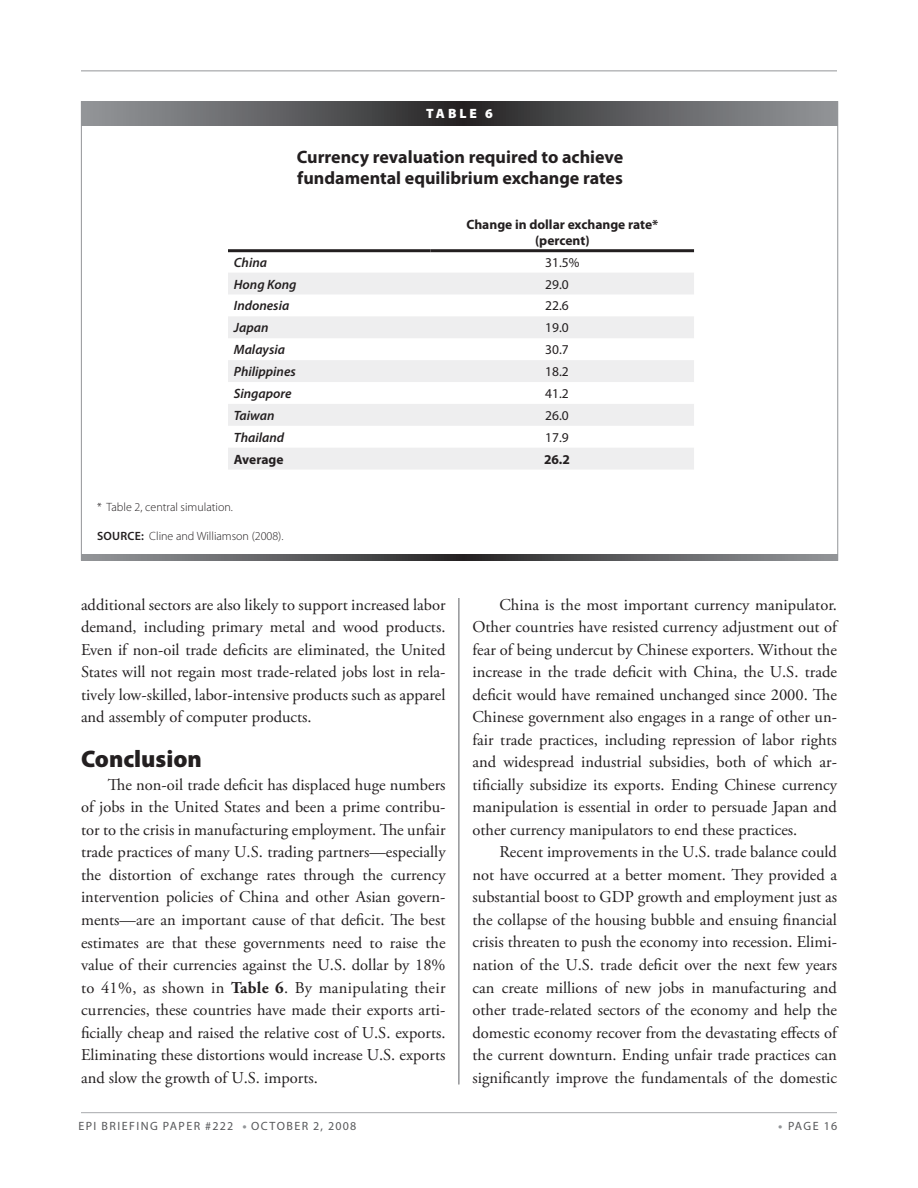
<style>
.page{position:relative;width:918px;height:1188px;background:#fff}
.page>*{position:absolute;margin:0;border:0;box-sizing:border-box;transform-origin:0 0}
.t1{font:900 24px "Myriad Pro";color:#231f20}
.t2{font:700 18px/21.6px "Myriad Pro";color:#231f20}
.t3{font:16.5px/22.5px "Adobe Garamond Pro";color:#231f20;text-align:justify}
.t4{font:italic 600 13.5px "Myriad Pro";color:#231f20}
.t5{font:700 13.5px/16.2px "Myriad Pro";color:#231f20;text-align:center}
.t6{font:13.5px "Myriad Pro";color:#231f20}
.t7{font:900 13.5px "Myriad Pro";letter-spacing:.22em;color:#fff}
.t8{font:300 12px "Myriad Pro";color:#231f20}
.t9{font:12px "Myriad Pro";letter-spacing:.12em;color:#57585a}
.t10{font:12px "Myriad Pro";letter-spacing:.1em;color:#57585a}
.s1{font-weight:600}
.s2{font-weight:700}
.s3{font-family:"Monotype Corsiva";font-size:7.5px;color:#939598}
</style>
<div class="page">
<hr style="left:81px;top:1112px;width:756px;height:1px;background:#a8a9ad">
<hr style="left:81px;top:70px;width:756px;height:1px;background:#939598">
<hr style="left:458px;top:104px;width:2px;height:980px;background:#939598">
<div style="left:450px;top:558px;width:19px;height:40px;background:#fff"></div>
<div style="left:81px;top:101px;width:757px;height:460px;background:#fff;border:1px solid #939598"></div>
<svg style="left:81px;top:554px;width:757px;height:6px"></svg>
<svg style="left:81px;top:101px;width:757px;height:24px"></svg>
<svg style="left:228px;top:273px;width:466px;height:196px;fill:#eeeeef"></svg>
<hr style="left:228px;top:249px;width:203px;height:3px;background:#231f20">
<hr style="left:431px;top:249px;width:263px;height:3px;background:#231f20">
<p class="t7" style="left:426px;top:106px;width:68px">table 6</p>
<p class="t2" style="left:297px;top:145px;width:328px">Currency revaluation required to achieve fundamental equilibrium exchange rates</p>
<p class="t5" style="left:466px;top:216px;width:193px">Change in dollar exchange rate* (percent)</p>
<p class="t4" style="left:234px;top:254px;width:35px">China</p>
<p class="t6" style="left:545px;top:254px;width:36px">31.5%</p>
<p class="t4" style="left:234px;top:275px;width:64px">Hong Kong</p>
<p class="t6" style="left:545px;top:276px;width:25px">29.0</p>
<p class="t4" style="left:234px;top:297px;width:57px">Indonesia</p>
<p class="t6" style="left:545px;top:298px;width:25px">22.6</p>
<p class="t4" style="left:234px;top:319px;width:36px">Japan</p>
<p class="t6" style="left:545px;top:320px;width:25px">19.0</p>
<p class="t4" style="left:234px;top:341px;width:53px">Malaysia</p>
<p class="t6" style="left:545px;top:341px;width:25px">30.7</p>
<p class="t4" style="left:234px;top:363px;width:64px">Philippines</p>
<p class="t6" style="left:545px;top:363px;width:25px">18.2</p>
<p class="t4" style="left:234px;top:385px;width:59px">Singapore</p>
<p class="t6" style="left:545px;top:385px;width:25px">41.2</p>
<p class="t4" style="left:234px;top:407px;width:42px">Taiwan</p>
<p class="t6" style="left:545px;top:407px;width:25px">26.0</p>
<p class="t4" style="left:234px;top:429px;width:52px">Thailand</p>
<p class="t6" style="left:545px;top:429px;width:25px">17.9</p>
<p class="t5" style="left:234px;top:451px;width:51px">Average</p>
<p class="t5" style="left:544px;top:451px;width:27px">26.2</p>
<p class="t8" style="left:97px;top:500px;width:137px">* Table 2, central simulation.</p>
<p class="t8" style="left:97px;top:529px;width:188px"><span class="s1">SOURCE:</span> Cline and Williamson (2008).</p>
<p class="t3" style="left:81px;top:594px;width:366px">additional sectors are also likely to support increased labor demand, including primary metal and wood products.<br>Even if non-oil trade deficits are eliminated, the United States will not regain most trade-related jobs lost in rela&shy;tively low-skilled, labor-intensive products such as apparel and assembly of computer products.</p>
<h1 class="t1" style="left:81px;top:746px;width:122px">Conclusion</h1>
<p class="t3" style="left:81px;top:774px;width:366px;text-indent:27px">The non-oil trade deficit has displaced huge numbers of jobs in the United States and been a prime contribu&shy;tor to the crisis in manufacturing employment. The unfair trade practices of many U.S. trading partners—especially the distortion of exchange rates through the currency intervention policies of China and other Asian govern&shy;ments—are an important cause of that deficit. The best estimates are that these governments need to raise the value of their currencies against the U.S. dollar by 18% to 41%, as shown in <span class="s2">Table 6</span>. By manipulating their currencies, these countries have made their exports arti&shy;ficially cheap and raised the relative cost of U.S. exports.<br>Eliminating these distortions would increase U.S. exports and slow the growth of U.S. imports.</p>
<p class="t3" style="left:472px;top:594px;width:366px;text-indent:27px">China is the most important currency manipulator.<br>Other countries have resisted currency adjustment out of fear of being undercut by Chinese exporters. Without the increase in the trade deficit with China, the U.S. trade deficit would have remained unchanged since 2000. The Chinese government also engages in a range of other un&shy;fair trade practices, including repression of labor rights and widespread industrial subsidies, both of which ar&shy;tificially subsidize its exports. Ending Chinese currency manipulation is essential in order to persuade Japan and other currency manipulators to end these practices.</p>
<p class="t3" style="left:473px;top:842px;width:366px;text-indent:27px">Recent improvements in the U.S. trade balance could not have occurred at a better moment. They provided a substantial boost to GDP growth and employment just as the collapse of the housing bubble and ensuing financial crisis threaten to push the economy into recession. Elimi&shy;nation of the U.S. trade deficit over the next few years can create millions of new jobs in manufacturing and other trade-related sectors of the economy and help the domestic economy recover from the devastating effects of the current downturn. Ending unfair trade practices can significantly improve the fundamentals of the domestic</p>
<p class="t9" style="left:78px;top:1119px;width:100px">EPI BRIEFING PAPE</p>
<p class="t10" style="left:194px;top:1119px;width:164px">R #222 <span class="s3">●</span> OCTOBE R 2, 2008</p>
<p class="t9" style="left:777px;top:1119px;width:61px"><span class="s3">●</span> PAGE 16</p>
</div>
